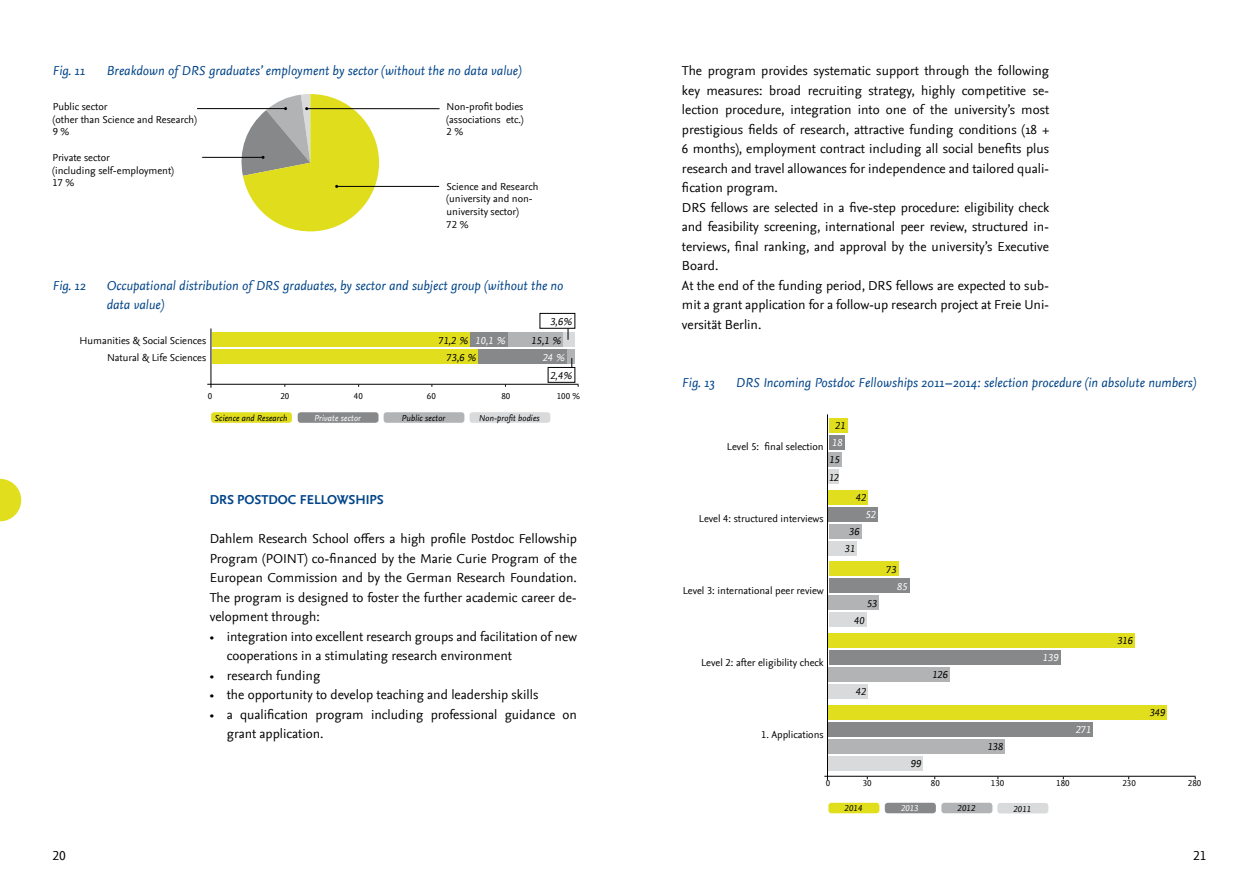
<style>
.page{position:relative;width:1259px;height:893px;background:#fff}
.page>*{position:absolute;margin:0;border:0;box-sizing:border-box;transform-origin:0 0}
.t1{font:13.5px/19.5px "Nexus Sans";color:#000}
.t2{font:italic 13.5px/19.5px "Nexus Sans";color:#048}
.t3{font:700 13.5px "Nexus Sans";color:#048}
.t4{font:13.5px "Nexus Sans TF";color:#000}
.t5{font:10.5px/12.6px "Nexus Sans TF";color:#000}
.t6{font:italic 10.5px/17px "Nexus Sans TF";color:#000}
.t7{font:italic 10.5px "Nexus Sans TF";color:#fff}
.t8{font:italic 9px "Nexus Sans TF";color:#000}
.t9{font:9px "Nexus Sans TF";color:#000}
.t10{font:italic 9px "Nexus Sans TF";color:#fff}
.s1{color:#fff}
</style>
<div class="page">
<hr style="left:337px;top:186px;width:102px;height:1px;background:#000">
<hr style="left:307px;top:108px;width:132px;height:1px;background:#000">
<hr style="left:202px;top:157px;width:61px;height:1px;background:#000">
<hr style="left:197px;top:108px;width:89px;height:1px;background:#000">
<svg style="left:241px;top:94px;width:138px;height:137px"></svg>
<hr style="left:211px;top:328px;width:1px;height:60px;background:#000">
<hr style="left:207px;top:384px;width:371px;height:1px;background:#000">
<div style="left:212px;top:332px;width:258px;height:15px;background:#e1de1d"></div>
<div style="left:470px;top:332px;width:37px;height:15px;background:#87888a"></div>
<div style="left:212px;top:349px;width:266px;height:15px;background:#e1de1d"></div>
<div style="left:478px;top:349px;width:89px;height:15px;background:#87888a"></div>
<div style="left:508px;top:332px;width:55px;height:15px;background:#b1b3b4"></div>
<div style="left:567px;top:349px;width:8px;height:15px;background:#b1b3b4"></div>
<div style="left:211px;top:412px;width:81px;height:11px;background:#e1de1d;border-radius:3px"></div>
<div style="left:298px;top:412px;width:80px;height:11px;background:#87888a;border-radius:3px"></div>
<div style="left:383px;top:412px;width:81px;height:11px;background:#b1b3b4;border-radius:3px"></div>
<div style="left:469px;top:412px;width:81px;height:11px;background:#d9dadb;border-radius:3px"></div>
<div style="left:563px;top:332px;width:12px;height:15px;background:#d9dadb"></div>
<div style="left:539px;top:313px;width:36px;height:16px;border:1px solid #000"></div>
<div style="left:548px;top:367px;width:27px;height:16px;border:1px solid #000"></div>
<svg style="left:567px;top:328px;width:1px;height:12px"></svg>
<svg style="left:0;top:479px;width:21px;height:42px"></svg>
<hr style="left:827px;top:414px;width:1px;height:366px;background:#000">
<div style="left:828px;top:418px;width:19px;height:15px;background:#e1de1d"></div>
<div style="left:828px;top:561px;width:70px;height:15px;background:#e1de1d"></div>
<div style="left:828px;top:490px;width:40px;height:15px;background:#e1de1d"></div>
<div style="left:828px;top:633px;width:307px;height:15px;background:#e1de1d"></div>
<div style="left:828px;top:705px;width:339px;height:14px;background:#e1de1d"></div>
<div style="left:828px;top:452px;width:14px;height:15px;background:#b1b3b4"></div>
<div style="left:828px;top:524px;width:33px;height:15px;background:#b1b3b4"></div>
<div style="left:828px;top:595px;width:51px;height:15px;background:#b1b3b4"></div>
<div style="left:828px;top:469px;width:11px;height:15px;background:#d9dadb"></div>
<div style="left:828px;top:612px;width:38px;height:15px;background:#d9dadb"></div>
<div style="left:828px;top:541px;width:29px;height:15px;background:#d9dadb"></div>
<div style="left:828px;top:667px;width:122px;height:15px;background:#b1b3b4"></div>
<div style="left:828px;top:684px;width:40px;height:15px;background:#d9dadb"></div>
<div style="left:828px;top:739px;width:177px;height:15px;background:#b1b3b4"></div>
<div style="left:828px;top:756px;width:95px;height:15px;background:#d9dadb"></div>
<div style="left:828px;top:435px;width:16px;height:15px;background:#87888a"></div>
<div style="left:828px;top:578px;width:81px;height:15px;background:#87888a"></div>
<div style="left:828px;top:507px;width:50px;height:15px;background:#87888a"></div>
<div style="left:828px;top:650px;width:232px;height:15px;background:#87888a"></div>
<div style="left:828px;top:722px;width:265px;height:14px;background:#87888a"></div>
<hr style="left:824px;top:776px;width:371px;height:1px;background:#000">
<div style="left:828px;top:803px;width:51px;height:10px;background:#e1de1d;border-radius:3px"></div>
<div style="left:941px;top:803px;width:51px;height:10px;background:#b1b3b4;border-radius:3px"></div>
<div style="left:885px;top:803px;width:51px;height:10px;background:#87888a;border-radius:3px"></div>
<div style="left:997px;top:803px;width:51px;height:10px;background:#d9dadb;border-radius:3px"></div>
<p class="t2" style="left:52px;top:61px;width:34px">Fig. 11</p>
<p class="t2" style="left:106px;top:61px;width:416px">Breakdown of DRS graduates’ employment by sector (without the no data value)</p>
<p class="t5" style="left:53px;top:101px;width:146px">Public sector<br>(other than Science and Research)<br>9 %</p>
<p class="t5" style="left:446px;top:100px;width:78px;text-align:justify">Non-profit bodies (associations etc.)<br>2 %</p>
<p class="t5" style="left:52px;top:151px;width:123px">Private sector<br>(including self-employment)<br>17 %</p>
<p class="t5" style="left:446px;top:180px;width:93px">Science and Research (university and non&shy;university sector)<br>72 %</p>
<p class="t2" style="left:52px;top:276px;width:35px">Fig. 12</p>
<p class="t2" style="left:106px;top:276px;width:458px">Occupational distribution of DRS graduates, by sector and subject group (without the no data value)</p>
<p class="t5" style="left:79px;top:332px;width:128px;line-height:17.1px;text-align:right">Humanities &amp; Social Sciences<br>Natural &amp; Life Sciences</p>
<p class="t6" style="left:550px;top:313px;width:24px">3,6%</p>
<p class="t6" style="left:446px;top:332px;width:61px;text-indent:-8px">71,2 % <span class="s1">10,1 %<br></span>73,6 %</p>
<p class="t6" style="left:531px;top:332px;width:32px">15,1 %</p>
<p class="t7" style="left:542px;top:351px;width:24px">24 %</p>
<p class="t6" style="left:550px;top:367px;width:24px">2,4%</p>
<p class="t9" style="left:208px;top:391px;width:6px">0</p>
<p class="t9" style="left:280px;top:391px;width:10px">20</p>
<p class="t9" style="left:354px;top:391px;width:10px">40</p>
<p class="t9" style="left:427px;top:391px;width:10px">60</p>
<p class="t9" style="left:501px;top:391px;width:10px">80</p>
<p class="t9" style="left:557px;top:391px;width:25px">100 %</p>
<p class="t8" style="left:214px;top:413px;width:74px">Science and Research</p>
<p class="t10" style="left:314px;top:413px;width:48px">Private sector</p>
<p class="t8" style="left:401px;top:413px;width:45px">Public sector</p>
<p class="t8" style="left:479px;top:413px;width:62px">Non-profit bodies</p>
<p class="t3" style="left:210px;top:492px;width:175px">DRS POSTDOC FELLOWSHIPS</p>
<p class="t1" style="left:210px;top:529px;width:369px;text-align:justify">Dahlem Research School offers a high profile Postdoc Fellowship Program (POINT) co-financed by the Marie Curie Program of the European Commission and by the German Research Foundation.<br>The program is designed to foster the further academic career de&shy;velopment through:</p>
<p class="t1" style="left:227px;top:627px;width:352px;text-indent:-17px">• integration into excellent research groups and facilitation of new cooperations in a stimulating research environment</p>
<p class="t1" style="left:210px;top:666px;width:112px">• research funding</p>
<p class="t1" style="left:210px;top:685px;width:330px">• the opportunity to develop teaching and leadership skills</p>
<p class="t1" style="left:227px;top:705px;width:352px;text-indent:-17px">• a qualification program including professional guidance on grant application.</p>
<p class="t1" style="left:682px;top:61px;width:369px">The program provides systematic support through the following key measures: broad recruiting strategy, highly competitive se&shy;lection procedure, integration into one of the university’s most prestigious fields of research, attractive funding conditions (18 + 6 months), employment contract including all social benefits plus research and travel allowances for independence and tailored quali&shy;fication program.<br>DRS fellows are selected in a five-step procedure: eligibility check and feasibility screening, international peer review, structured in&shy;terviews, final ranking, and approval by the university’s Executive Board.<br>At the end of the funding period, DRS fellows are expected to sub&shy;mit a grant application for a follow-up research project at Freie Uni&shy;versität Berlin.</p>
<p class="t2" style="left:682px;top:373px;width:34px">Fig. 13</p>
<p class="t2" style="left:736px;top:373px;width:461px">DRS Incoming Postdoc Fellowships 2011–2014: selection procedure (in absolute numbers)</p>
<p class="t5" style="left:727px;top:441px;width:98px">Level 5: final selection</p>
<p class="t6" style="left:835px;top:418px;width:12px">21</p>
<p class="t7" style="left:832px;top:437px;width:12px">18</p>
<p class="t6" style="left:829px;top:452px;width:12px">15</p>
<p class="t6" style="left:829px;top:469px;width:12px">12</p>
<p class="t5" style="left:699px;top:513px;width:126px">Level 4: structured interviews</p>
<p class="t6" style="left:855px;top:489px;width:12px">42</p>
<p class="t7" style="left:865px;top:509px;width:12px">52</p>
<p class="t6" style="left:849px;top:523px;width:12px">36</p>
<p class="t6" style="left:844px;top:540px;width:12px">31</p>
<p class="t6" style="left:886px;top:561px;width:12px">73</p>
<p class="t5" style="left:682px;top:585px;width:143px">Level 3: international peer review</p>
<p class="t7" style="left:897px;top:580px;width:12px">85</p>
<p class="t6" style="left:866px;top:595px;width:12px">53</p>
<p class="t6" style="left:854px;top:612px;width:12px">40</p>
<p class="t6" style="left:1117px;top:633px;width:17px">316</p>
<p class="t5" style="left:701px;top:657px;width:124px">Level 2: after eligibility check</p>
<p class="t7" style="left:1042px;top:652px;width:17px">139</p>
<p class="t6" style="left:932px;top:667px;width:17px">126</p>
<p class="t6" style="left:855px;top:684px;width:12px">42</p>
<p class="t6" style="left:1149px;top:704px;width:17px">349</p>
<p class="t5" style="left:761px;top:729px;width:64px">1. Applications</p>
<p class="t6" style="left:987px;top:738px;width:17px">138</p>
<p class="t7" style="left:1075px;top:723px;width:17px">271</p>
<p class="t6" style="left:910px;top:755px;width:12px">99</p>
<p class="t9" style="left:825px;top:778px;width:6px">0</p>
<p class="t9" style="left:863px;top:778px;width:10px">30</p>
<p class="t9" style="left:931px;top:778px;width:10px">80</p>
<p class="t9" style="left:991px;top:778px;width:15px">130</p>
<p class="t9" style="left:1056px;top:778px;width:15px">180</p>
<p class="t9" style="left:1122px;top:778px;width:15px">230</p>
<p class="t9" style="left:1187px;top:778px;width:15px">280</p>
<p class="t8" style="left:844px;top:803px;width:19px">2014</p>
<p class="t10" style="left:900px;top:803px;width:19px">2013</p>
<p class="t8" style="left:957px;top:803px;width:19px">2012</p>
<p class="t8" style="left:1013px;top:803px;width:19px">2011</p>
<p class="t4" style="left:52px;top:848px;width:15px">20</p>
<p class="t4" style="left:1193px;top:848px;width:15px">21</p>
</div>
